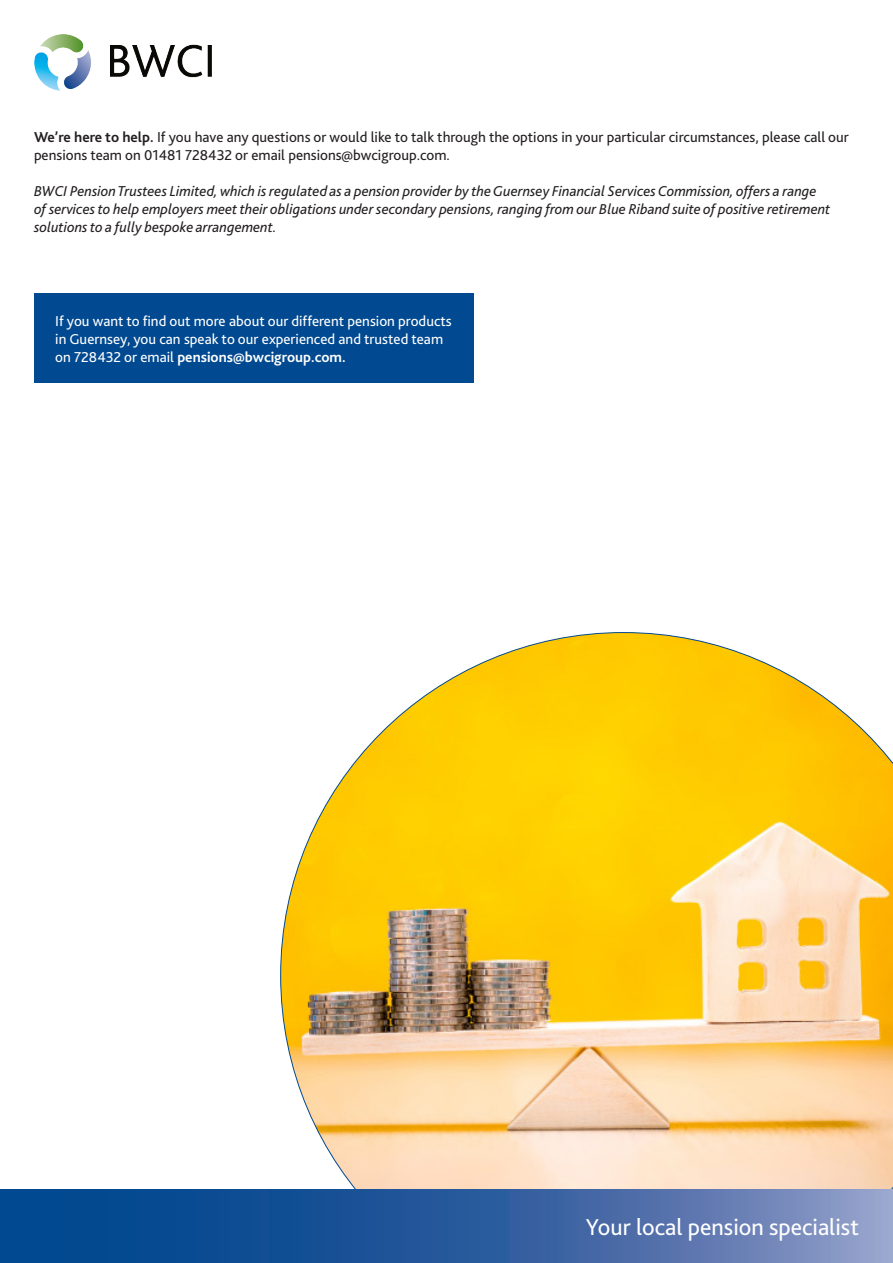
<style>
.page{position:relative;width:893px;height:1263px;background:#fff}
.page>*{position:absolute;margin:0;border:0;box-sizing:border-box;transform-origin:0 0}
.t1{font:24px "Bliss";color:#fff}
.List_Paragraph{font:italic 15px/18px "Bliss";color:#231f20}
.List_Paragraph-2{font:15px/18px "Bliss";color:#231f20}
.List_Paragraph-3{font:15px/18px "Bliss";color:#fff}
.s1{font-weight:700}
</style>
<div class="page">
<img style="left:34px;top:34px;width:178px;height:56px">
<svg style="left:280px;top:632px;width:613px;height:557px;background:#f7d164"></svg>
<svg style="left:0;top:1189px;width:893px;height:74px;background:#3462a1"></svg>
<div style="left:34px;top:293px;width:439px;height:90px;background:#014990"></div>
<p class="List_Paragraph-2" style="left:34px;top:128px;width:816px"><span class="s1">We’re here to help.</span> If you have any questions or would like to talk through the options in your particular circumstances, please call our pensions team on 01481 728432 or email pensions@bwcigroup.com.</p>
<p class="List_Paragraph" style="left:34px;top:182px;width:798px">BWCI Pension Trustees Limited, which is regulated as a pension provider by the Guernsey Financial Services Commission, offers a range of services to help employers meet their obligations under secondary pensions, ranging from our Blue Riband suite of positive retirement solutions to a fully bespoke arrangement.</p>
<p class="List_Paragraph-3" style="left:55px;top:312px;width:398px">If you want to find out more about our different pension products in Guernsey, you can speak to our experienced and trusted team on 728432 or email <span class="s1">pensions@bwcigroup.com.</span></p>
<h1 class="t1" style="left:586px;top:1212px;width:274px">Your local pension specialist</h1>
</div>
